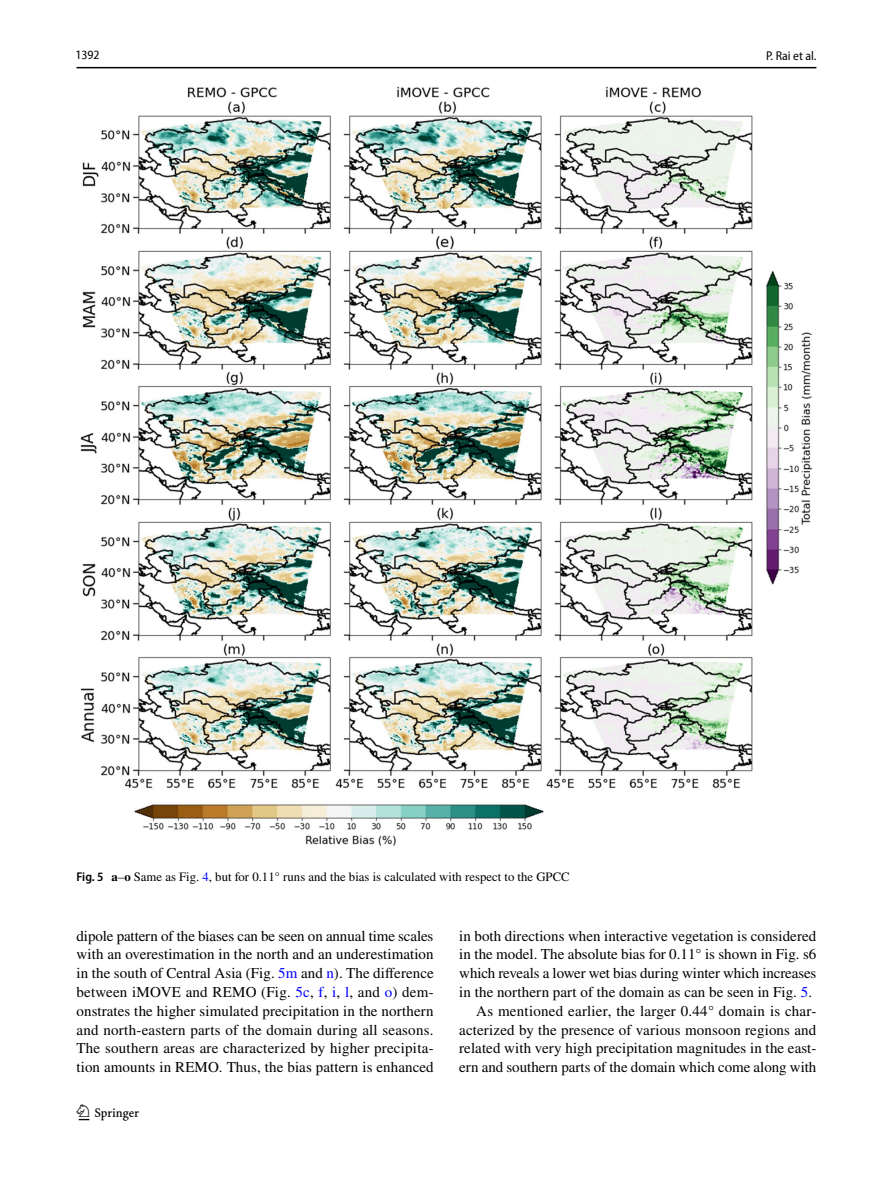
<style>
.page{position:relative;width:893px;height:1187px;background:#fff}
.page>*{position:absolute;margin:0;border:0;box-sizing:border-box;transform-origin:0 0}
.t1{font:22.5px "Springnew Regular 2";color:#000}
.t2{font:15px/18.8px "STIX";letter-spacing:.005em;color:#000;text-align:justify}
.t3{font:12.75px "STIX";color:#000}
.t4{font:semi-condensed 12.75px "Myriad Pro";color:#000}
.t5{font:12.75px "Myriad Pro Unic Semi Condensed 2";color:#000}
.s1{font-family:"Myriad Pro";font-weight:600;font-stretch:semi-condensed}
.s2{font-weight:700}
.s3{color:#00f}
</style>
<div class="page">
<hr style="left:77px;top:67px;width:739px;height:1px;background:#000">
<img style="left:81px;top:87px;width:731px;height:759px">
<p class="t5" style="left:75px;top:50px;width:26px">1392</p>
<p class="t4" style="left:766px;top:49px;width:52px">P. Rai et al.</p>
<p class="t3" style="left:77px;top:868px;width:495px"><span class="s1">Fig. 5</span> <span class="s2">a</span>–<span class="s2">o</span> Same as Fig. <span class="s3">4</span>, but for 0.11° runs and the bias is calculated with respect to the GPCC</p>
<p class="t2" style="left:77px;top:927px;width:359px">dipole pattern of the biases can be seen on annual time scales with an overestimation in the north and an underestimation in the south of Central Asia (Fig. <span class="s3">5m</span> and <span class="s3">n</span>). The difference between iMOVE and REMO (Fig. <span class="s3">5c</span>, <span class="s3">f</span>, <span class="s3">i</span>, <span class="s3">l</span>, and <span class="s3">o</span>) dem&shy;onstrates the higher simulated precipitation in the northern and north-eastern parts of the domain during all seasons.<br>The southern areas are characterized by higher precipita&shy;tion amounts in REMO. Thus, the bias pattern is enhanced</p>
<p class="t2" style="left:459px;top:927px;width:359px;text-align:right">in both directions when interactive vegetation is considered in the model. The absolute bias for 0.11° is shown in Fig. s6 which reveals a lower wet bias during winter which increases in the northern part of the domain as can be seen in Fig. <span class="s3">5</span>.<br>As mentioned earlier, the larger 0.44° domain is char&shy;acterized by the presence of various monsoon regions and related with very high precipitation magnitudes in the east&shy;ern and southern parts of the domain which come along with</p>
<h1 class="t1" style="left:79px;top:1104px;width:62px">1 3</h1>
</div>
